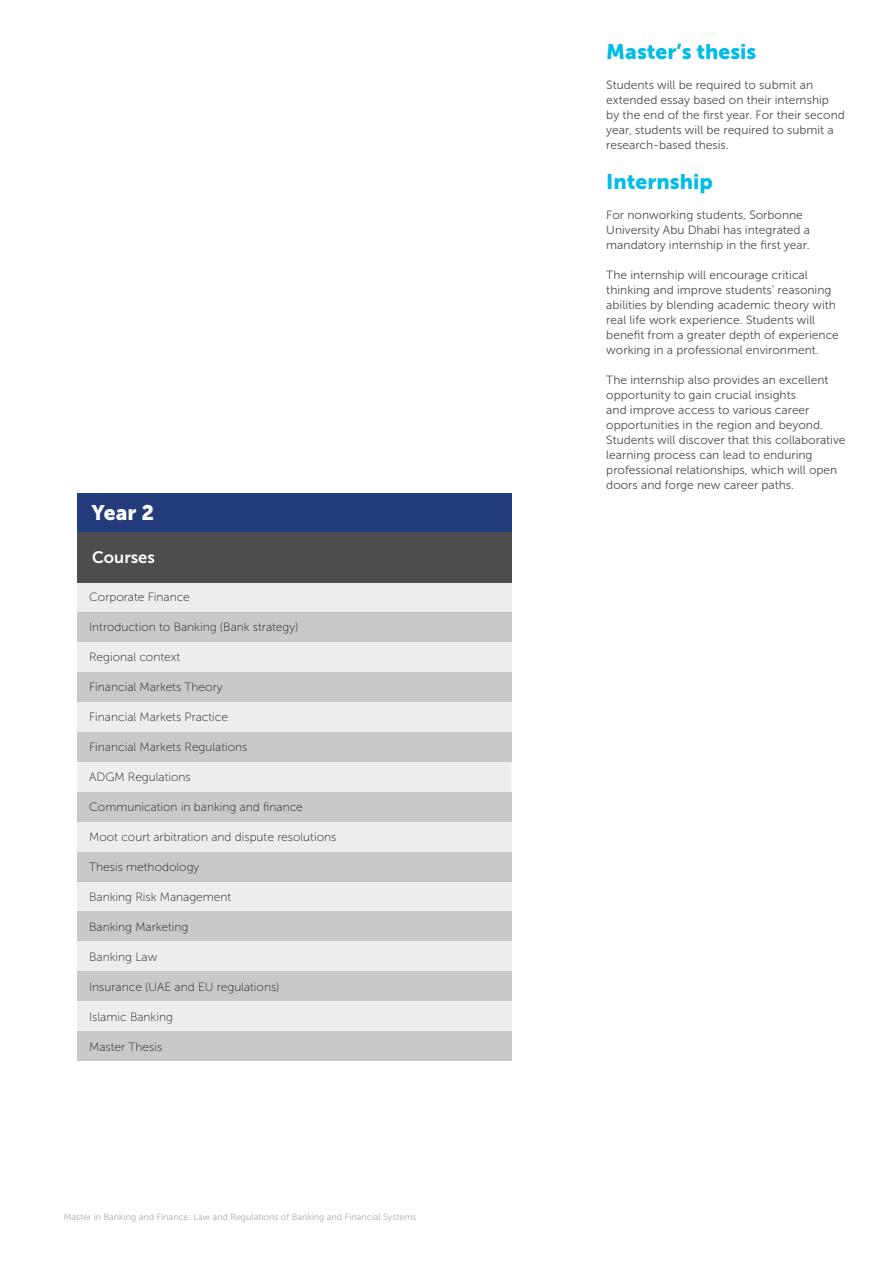
<style>
.page{position:relative;width:893px;height:1263px;background:#fff}
.page>*{position:absolute;margin:0;border:0;box-sizing:border-box;transform-origin:0 0}
.t1{font:21px "Museo Sans 900";color:#02bce8}
.t2{font:21px "Museo Sans 900";color:#fff}
.t3{font:16.5px "Museo Sans 700";color:#fff}
.t4{font:12px/15px "Museo Sans 300";color:#4b4c4d}
.t5{font:12px "Museo Sans 100";color:#231f20}
.t6{font:9px "Museo Sans 300";color:#a8a9ad}
</style>
<div class="page">
<div style="left:77px;top:493px;width:434px;height:39px;background:#233b7a"></div>
<div style="left:77px;top:532px;width:434px;height:51px;background:#4d4d4f"></div>
<div style="left:77px;top:583px;width:434px;height:29px;background:#ededed"></div>
<div style="left:77px;top:882px;width:434px;height:29px;background:#ededed"></div>
<div style="left:77px;top:612px;width:434px;height:30px;background:#c9c9ca"></div>
<div style="left:77px;top:911px;width:434px;height:30px;background:#c9c9ca"></div>
<div style="left:77px;top:642px;width:434px;height:30px;background:#ededed"></div>
<div style="left:77px;top:941px;width:434px;height:30px;background:#ededed"></div>
<div style="left:77px;top:672px;width:434px;height:30px;background:#c9c9ca"></div>
<div style="left:77px;top:971px;width:434px;height:30px;background:#c9c9ca"></div>
<div style="left:77px;top:702px;width:434px;height:30px;background:#ededed"></div>
<div style="left:77px;top:1001px;width:434px;height:30px;background:#ededed"></div>
<div style="left:77px;top:732px;width:434px;height:30px;background:#c9c9ca"></div>
<div style="left:77px;top:1031px;width:434px;height:30px;background:#c9c9ca"></div>
<div style="left:77px;top:762px;width:434px;height:30px;background:#ededed"></div>
<div style="left:77px;top:792px;width:434px;height:30px;background:#c9c9ca"></div>
<div style="left:77px;top:822px;width:434px;height:30px;background:#ededed"></div>
<div style="left:77px;top:852px;width:434px;height:30px;background:#c9c9ca"></div>
<p class="t2" style="left:92px;top:501px;width:64px">Year 2</p>
<p class="t3" style="left:92px;top:548px;width:64px">Courses</p>
<p class="t5" style="left:89px;top:590px;width:102px">Corporate Finance</p>
<p class="t5" style="left:89px;top:620px;width:211px">Introduction to Banking (Bank strategy)</p>
<p class="t5" style="left:89px;top:650px;width:93px">Regional context</p>
<p class="t5" style="left:89px;top:680px;width:135px">Financial Markets Theory</p>
<p class="t5" style="left:89px;top:710px;width:140px">Financial Markets Practice</p>
<p class="t5" style="left:89px;top:740px;width:160px">Financial Markets Regulations</p>
<p class="t5" style="left:89px;top:770px;width:103px">ADGM Regulations</p>
<p class="t5" style="left:89px;top:800px;width:215px">Communication in banking and finance</p>
<p class="t5" style="left:89px;top:830px;width:249px">Moot court arbitration and dispute resolutions</p>
<p class="t5" style="left:89px;top:860px;width:112px">Thesis methodology</p>
<p class="t5" style="left:89px;top:890px;width:144px">Banking Risk Management</p>
<p class="t5" style="left:89px;top:920px;width:101px">Banking Marketing</p>
<p class="t5" style="left:89px;top:950px;width:70px">Banking Law</p>
<p class="t5" style="left:89px;top:980px;width:192px">Insurance (UAE and EU regulations)</p>
<p class="t5" style="left:89px;top:1010px;width:85px">Islamic Banking</p>
<p class="t5" style="left:89px;top:1040px;width:75px">Master Thesis</p>
<p class="t6" style="left:64px;top:1212px;width:354px">Master in Banking and Finance: Law and Regulations of Banking and Financial Systems</p>
<p class="t1" style="left:606px;top:39px;width:152px">Master’s thesis</p>
<p class="t4" style="left:606px;top:77px;width:240px">Students will be required to submit an extended essay based on their internship by the end of the first year. For their second year, students will be required to submit a research-based thesis.</p>
<p class="t1" style="left:606px;top:170px;width:108px">Internship</p>
<p class="t4" style="left:606px;top:208px;width:205px">For nonworking students, Sorbonne<br>University Abu Dhabi has integrated a mandatory internship in the first year.</p>
<p class="t4" style="left:606px;top:268px;width:234px">The internship will encourage critical thinking and improve students’ reasoning abilities by blending academic theory with real life work experience. Students will benefit from a greater depth of experience working in a professional environment.</p>
<p class="t4" style="left:606px;top:373px;width:241px">The internship also provides an excellent opportunity to gain crucial insights<br>and improve access to various career opportunities in the region and beyond.<br>Students will discover that this collaborative learning process can lead to enduring professional relationships, which will open doors and forge new career paths.</p>
</div>
